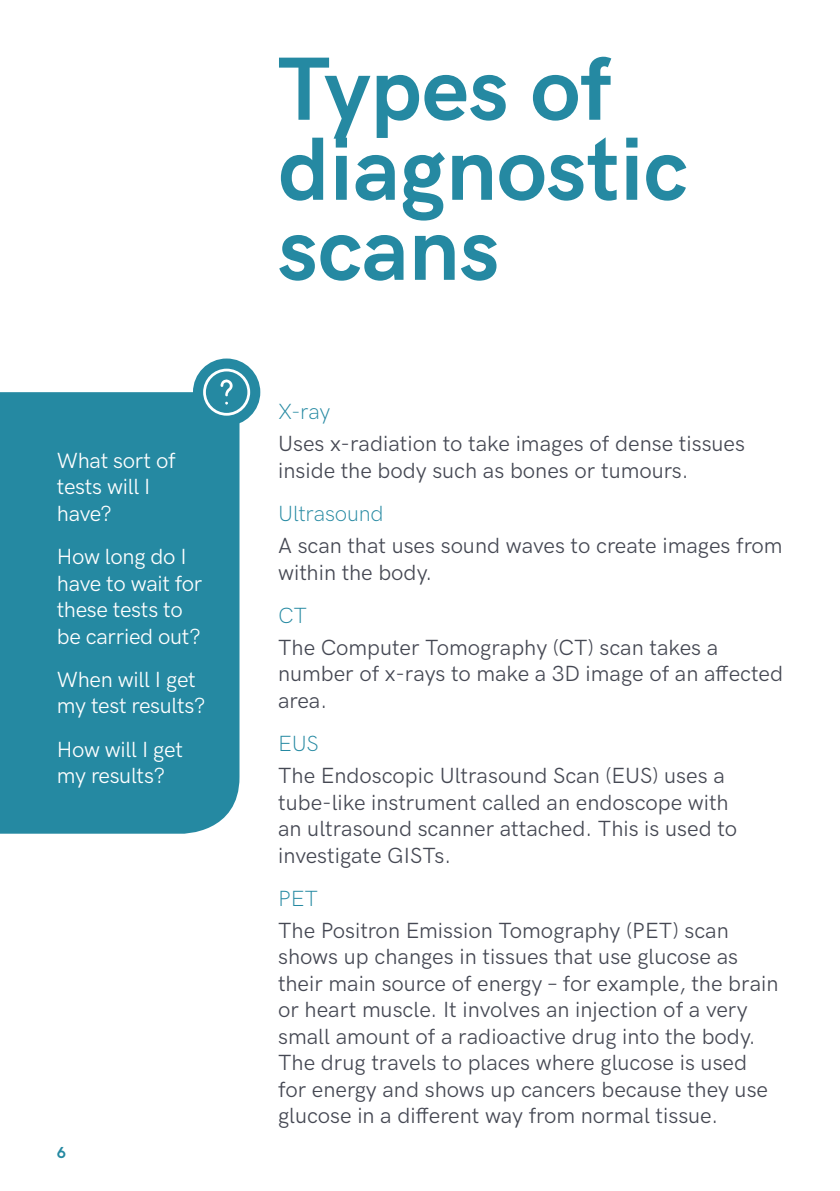
<style>
.page{position:relative;width:840px;height:1191px;background:#fff}
.page>*{position:absolute;margin:0;border:0;box-sizing:border-box;transform-origin:0 0}
.t1{font:700 90px/80px "HK Grotesk";color:#2589a2}
.t2{font:22px/26.4px "HK Grotesk";color:#454853}
.t3{font:22px/26.4px "HK Grotesk";letter-spacing:-.015em;color:#fff}
.t4{font:300 22px "HK Grotesk";letter-spacing:-.01em;color:#2589a2}
.t5{font:700 16px "HK Grotesk";color:#2589a2}
</style>
<div class="page">
<div style="left:0;top:392px;width:239px;height:441px;background:#2589a2"></div>
<div style="left:193px;top:358px;width:67px;height:68px;background:#2589a2;border-radius:50%"></div>
<svg style="left:203px;top:369px;width:47px;height:47px"></svg>
<p class="t3" style="left:57px;top:445px;width:120px">What sort of tests will I have?</p>
<p class="t3" style="left:57px;top:542px;width:147px">How long do I have to wait for these tests to be carried out?</p>
<p class="t3" style="left:57px;top:664px;width:150px">When will I get my test results?</p>
<p class="t3" style="left:57px;top:734px;width:127px">How will I get my results?</p>
<p class="t5" style="left:57px;top:1140px;width:11px">6</p>
<p class="t1" style="left:278px;top:42px;width:411px">Types of diagnostic scans</p>
<p class="t4" style="left:278px;top:395px;width:54px">X-ray</p>
<p class="t2" style="left:278px;top:429px;width:468px">Uses x-radiation to take images of dense tissues inside the body such as bones or tumours.</p>
<p class="t4" style="left:278px;top:497px;width:107px">Ultrasound</p>
<p class="t2" style="left:278px;top:530px;width:506px">A scan that uses sound waves to create images from within the body.</p>
<p class="t4" style="left:278px;top:599px;width:31px">CT</p>
<p class="t2" style="left:278px;top:632px;width:506px">The Computer Tomography (CT) scan takes a number of x-rays to make a 3D image of an affected area.</p>
<p class="t4" style="left:278px;top:727px;width:42px">EUS</p>
<p class="t2" style="left:278px;top:761px;width:460px">The Endoscopic Ultrasound Scan (EUS) uses a tube-like instrument called an endoscope with an ultrasound scanner attached. This is used to investigate GISTs.</p>
<p class="t4" style="left:278px;top:882px;width:42px">PET</p>
<p class="t2" style="left:278px;top:915px;width:501px">The Positron Emission Tomography (PET) scan shows up changes in tissues that use glucose as their main source of energy – for example, the brain or heart muscle. It involves an injection of a very small amount of a radioactive drug into the body.<br>The drug travels to places where glucose is used for energy and shows up cancers because they use glucose in a different way from normal tissue.</p>
</div>
